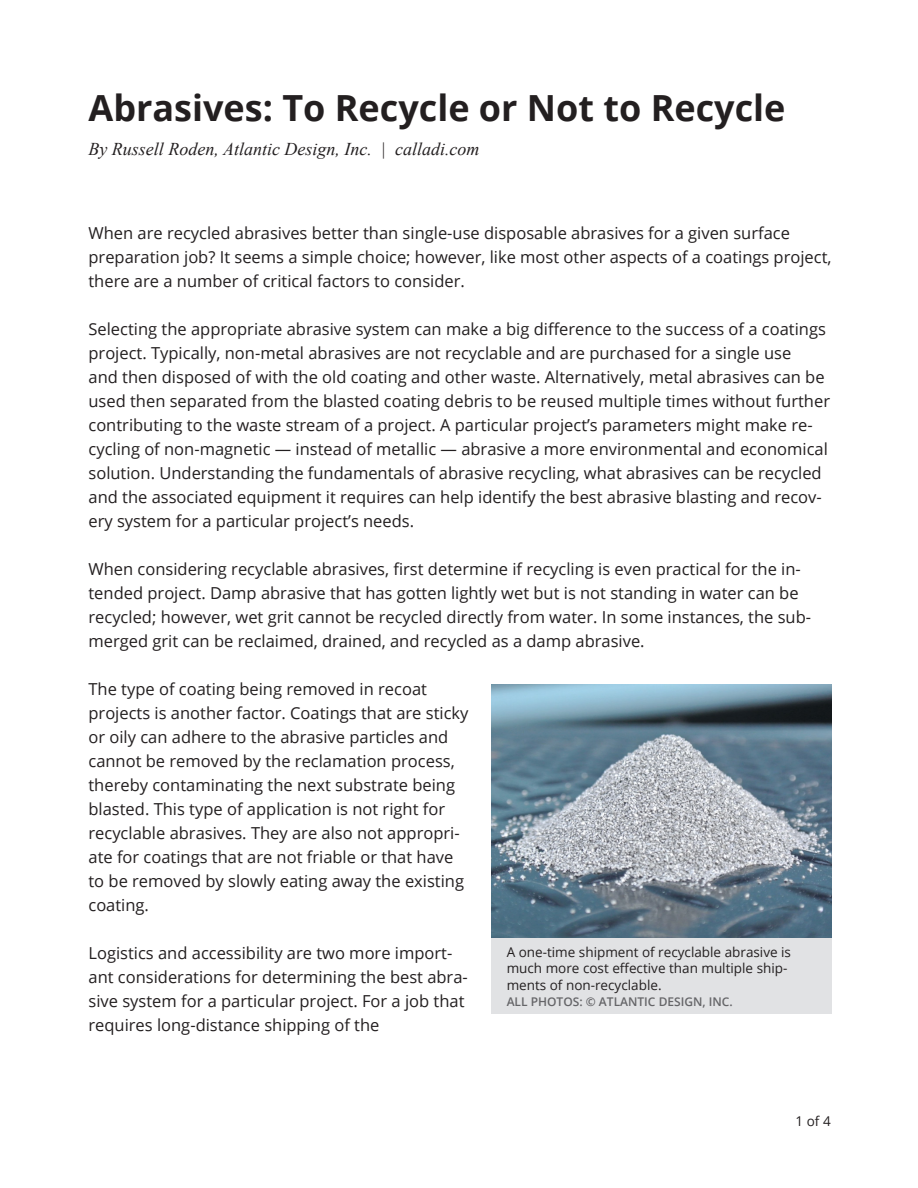
<style>
.page{position:relative;width:918px;height:1188px;background:#fff}
.page>*{position:absolute;margin:0;border:0;box-sizing:border-box;transform-origin:0 0}
.t1{font:700 36px "Open Sans";color:#231f20}
.t2{font:italic 18px "Times New Roman";color:#231f20}
.t3{font:16.5px/24px "Open Sans";color:#231f20}
.t4{font:13.5px/16.5px "Open Sans";color:#231f20}
.t5{font:600 12px "Open Sans";color:#656568}
</style>
<div class="page">
<div style="left:491px;top:936px;width:341px;height:78px;background:#e1e2e4"></div>
<img style="left:491px;top:685px;width:341px;height:252px">
<p class="t1" style="left:88px;top:83px;width:699px">Abrasives: To Recycle or Not to Recycle</p>
<p class="t2" style="left:88px;top:136px;width:393px">By Russell Roden, Atlantic Design, Inc. | calladi.com</p>
<p class="t3" style="left:88px;top:221px;width:745px">When are recycled abrasives better than single-use disposable abrasives for a given surface preparation job? It seems a simple choice; however, like most other aspects of a coatings project, there are a number of critical factors to consider.</p>
<p class="t3" style="left:88px;top:317px;width:743px">Selecting the appropriate abrasive system can make a big difference to the success of a coatings project. Typically, non-metal abrasives are not recyclable and are purchased for a single use<br>and then disposed of with the old coating and other waste. Alternatively, metal abrasives can be used then separated from the blasted coating debris to be reused multiple times without further contributing to the waste stream of a project. A particular project’s parameters might make re&shy;cycling of non-magnetic — instead of metallic — abrasive a more environmental and economical solution. Understanding the fundamentals of abrasive recycling, what abrasives can be recycled and the associated equipment it requires can help identify the best abrasive blasting and recov&shy;ery system for a particular project’s needs.</p>
<p class="t3" style="left:88px;top:557px;width:724px">When considering recyclable abrasives, first determine if recycling is even practical for the in&shy;tended project. Damp abrasive that has gotten lightly wet but is not standing in water can be recycled; however, wet grit cannot be recycled directly from water. In some instances, the sub&shy;merged grit can be reclaimed, drained, and recycled as a damp abrasive.</p>
<p class="t3" style="left:88px;top:677px;width:382px">The type of coating being removed in recoat projects is another factor. Coatings that are sticky or oily can adhere to the abrasive particles and cannot be removed by the reclamation process, thereby contaminating the next substrate being blasted. This type of application is not right for recyclable abrasives. They are also not appropri&shy;ate for coatings that are not friable or that have to be removed by slowly eating away the existing coating.</p>
<p class="t3" style="left:88px;top:941px;width:381px">Logistics and accessibility are two more import&shy;ant considerations for determining the best abra&shy;sive system for a particular project. For a job that requires long-distance shipping of the</p>
<p class="t4" style="left:507px;top:943px;width:286px">A one-time shipment of recyclable abrasive is much more cost effective than multiple ship&shy;ments of non-recyclable.</p>
<p class="t5" style="left:507px;top:993px;width:228px">ALL PHOTOS: © ATLANTIC DESIGN, INC.</p>
<p class="t4" style="left:796px;top:1113px;width:37px">1 of 4</p>
</div>
